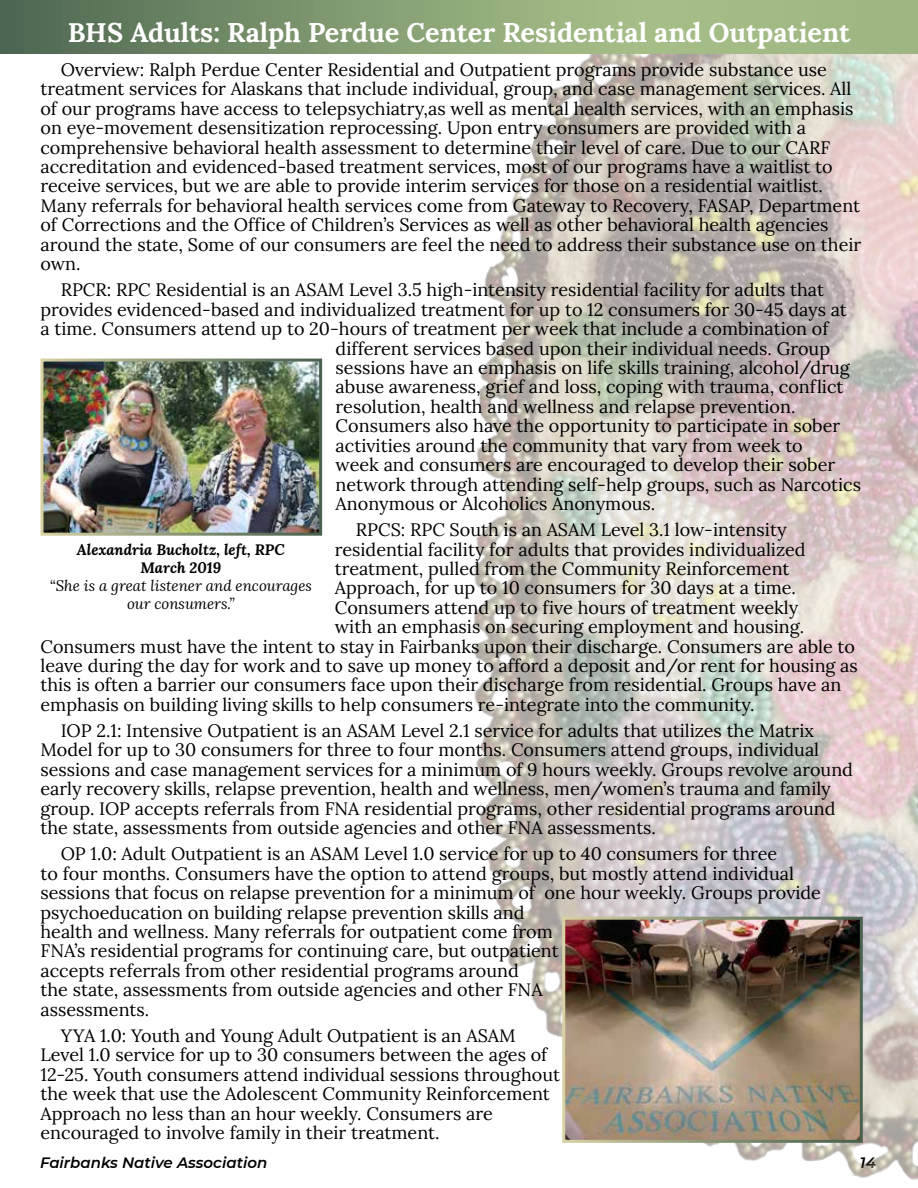
<style>
.page{position:relative;width:918px;height:1188px;background:#fff}
.page>*{position:absolute;margin:0;border:0;box-sizing:border-box;transform-origin:0 0}
.t1{font:700 27px "Lora";color:#fff}
.t2{font:18px/19.4px "Lora";color:#000}
.t3{font:italic 15px/18px "Lora";color:#000;text-align:center}
.t4{font:italic 700 15px/18px "Lora";color:#000;text-align:center}
.t5{font:italic 600 15px "Montserrat";color:#000}
</style>
<div class="page">
<img style="left:474px;top:54px;width:444px;height:1126px">
<svg style="left:0;top:0;width:918px;height:54px;background:#87a074"></svg>
<img style="left:44px;top:363px;width:274px;height:169px">
<svg style="left:917px;top:548px;width:1px;height:56px"></svg>
<img style="left:566px;top:921px;width:293px;height:218px">
<h1 class="t1" style="left:68px;top:10px;width:784px">BHS Adults: Ralph Perdue Center Residential and Outpatient</h1>
<p class="t2" style="left:40px;top:59px;width:822px;text-indent:20px">Overview: Ralph Perdue Center Residential and Outpatient programs provide substance use treatment services for Alaskans that include individual, group, and case management services. All of our programs have access to telepsychiatry,as well as mental health services, with an emphasis on eye-movement desensitization reprocessing. Upon entry consumers are provided with a comprehensive behavioral health assessment to determine their level of care. Due to our CARF accreditation and evidenced-based treatment services, most of our programs have a waitlist to receive services, but we are able to provide interim services for those on a residential waitlist.<br>Many referrals for behavioral health services come from Gateway to Recovery, FASAP, Department of Corrections and the Office of Children’s Services as well as other behavioral health agencies around the state, Some of our consumers are feel the need to address their substance use on their own.</p>
<p class="t2" style="left:61px;top:279px;width:765px">RPCR: RPC Residential is an ASAM Level 3.5 high-intensity residential facility for adults that</p>
<p class="t2" style="left:40px;top:298px;width:808px">provides evidenced-based and individualized treatment for up to 12 consumers for 30-45 days at</p>
<p class="t2" style="left:40px;top:318px;width:790px">a time. Consumers attend up to 20-hours of treatment per week that include a combination of</p>
<p class="t2" style="left:336px;top:337px;width:496px">different services based upon their individual needs. Group</p>
<p class="t2" style="left:336px;top:357px;width:516px">sessions have an emphasis on life skills training, alcohol/drug</p>
<p class="t2" style="left:336px;top:376px;width:509px">abuse awareness, grief and loss, coping with trauma, conflict</p>
<p class="t2" style="left:336px;top:396px;width:461px">resolution, health and wellness and relapse prevention.</p>
<p class="t2" style="left:336px;top:415px;width:506px">Consumers also have the opportunity to participate in sober</p>
<p class="t2" style="left:336px;top:434px;width:469px">activities around the community that vary from week to</p>
<p class="t2" style="left:336px;top:454px;width:501px">week and consumers are encouraged to develop their sober</p>
<p class="t2" style="left:336px;top:473px;width:527px">network through attending self-help groups, such as Narcotics</p>
<p class="t2" style="left:336px;top:493px;width:321px">Anonymous or Alcoholics Anonymous.</p>
<p class="t2" style="left:356px;top:519px;width:432px">RPCS: RPC South is an ASAM Level 3.1 low-intensity</p>
<p class="t2" style="left:335px;top:538px;width:472px">residential facility for adults that provides individualized</p>
<p class="t2" style="left:335px;top:558px;width:456px">treatment, pulled from the Community Reinforcement</p>
<p class="t2" style="left:335px;top:577px;width:463px">Approach, for up to 10 consumers for 30 days at a time.</p>
<p class="t2" style="left:335px;top:597px;width:465px">Consumers attend up to five hours of treatment weekly</p>
<p class="t2" style="left:335px;top:616px;width:471px">with an emphasis on securing employment and housing.</p>
<p class="t2" style="left:40px;top:635px;width:816px">Consumers must have the intent to stay in Fairbanks upon their discharge. Consumers are able to</p>
<p class="t2" style="left:40px;top:655px;width:819px">leave during the day for work and to save up money to afford a deposit and/or rent for housing as</p>
<p class="t2" style="left:40px;top:674px;width:802px">this is often a barrier our consumers face upon their discharge from residential. Groups have an</p>
<p class="t2" style="left:40px;top:694px;width:716px">emphasis on building living skills to help consumers re-integrate into the community.</p>
<p class="t2" style="left:40px;top:720px;width:814px;text-indent:20px">IOP 2.1: Intensive Outpatient is an ASAM Level 2.1 service for adults that utilizes the Matrix Model for up to 30 consumers for three to four months. Consumers attend groups, individual sessions and case management services for a minimum of 9 hours weekly. Groups revolve around early recovery skills, relapse prevention, health and wellness, men/women’s trauma and family group. IOP accepts referrals from FNA residential programs, other residential programs around the state, assessments from outside agencies and other FNA assessments.</p>
<p class="t2" style="left:40px;top:843px;width:782px;text-indent:20px">OP 1.0: Adult Outpatient is an ASAM Level 1.0 service for up to 40 consumers for three<br>to four months. Consumers have the option to attend groups, but mostly attend individual sessions that focus on relapse prevention for a minimum of one hour weekly. Groups provide psychoeducation on building relapse prevention skills and<br>health and wellness. Many referrals for outpatient come from<br>FNA’s residential programs for continuing care, but outpatient<br>accepts referrals from other residential programs around<br>the state, assessments from outside agencies and other FNA<br>assessments.</p>
<p class="t2" style="left:40px;top:1025px;width:521px;text-indent:20px">YYA 1.0: Youth and Young Adult Outpatient is an ASAM Level 1.0 service for up to 30 consumers between the ages of 12-25. Youth consumers attend individual sessions throughout the week that use the Adolescent Community Reinforcement Approach no less than an hour weekly. Consumers are encouraged to involve family in their treatment.</p>
<p class="t4" style="left:77px;top:541px;width:209px">Alexandria Bucholtz, left, RPC<br>March 2019</p>
<p class="t3" style="left:50px;top:577px;width:264px">“She is a great listener and encourages our consumers.”</p>
<p class="t5" style="left:40px;top:1152px;width:229px">Fairbanks Native Association</p>
<p class="t5" style="left:860px;top:1152px;width:17px">14</p>
</div>
